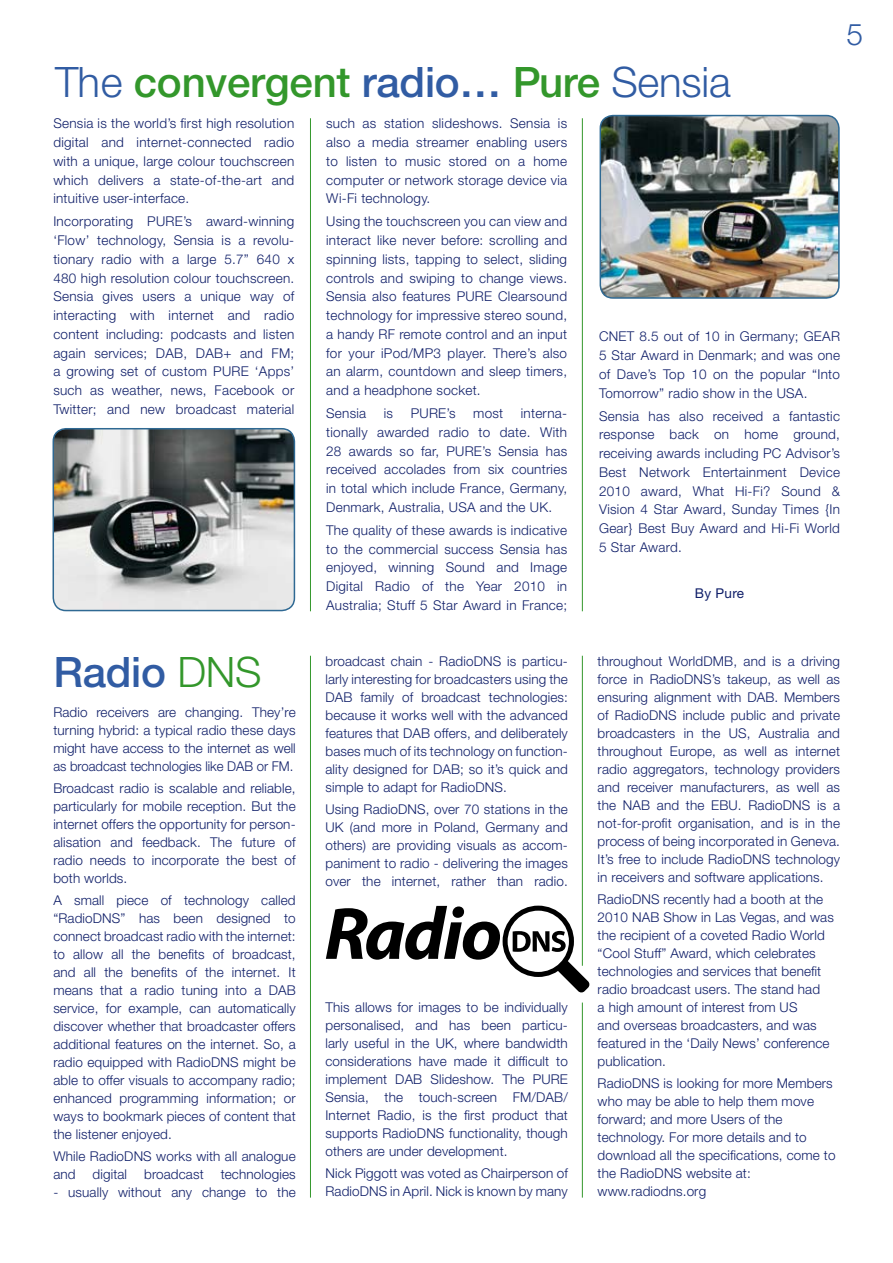
<style>
.page{position:relative;width:893px;height:1263px;background:#fff}
.page>*{position:absolute;margin:0;border:0;box-sizing:border-box;transform-origin:0 0}
.t1{font:500 42px "Helvetica Neue";letter-spacing:-.005em;color:#33972b}
.t2{font:500 42px "Helvetica Neue";letter-spacing:-.005em;color:#315ca3}
.t3{font:300 13.5px/18px "Helvetica Neue";letter-spacing:.01em;color:#101f69;text-align:justify}
.t4{font:13.5px "Helvetica Neue";letter-spacing:.02em;color:#101f69}
.s1{font-weight:300;color:#315ca3}
.s2{color:#315ca3}
.s3{font-weight:300;color:#33972b}
</style>
<div class="page">
<hr style="left:310px;top:118px;width:1px;height:493px;background:#33972b">
<hr style="left:582px;top:118px;width:1px;height:493px;background:#33972b">
<svg style="left:326px;top:906px;width:174px;height:54px"></svg>
<svg style="left:513px;top:931px;width:53px;height:21px"></svg>
<div style="left:503px;top:906px;width:71px;height:71px;border:5px solid #000;border-radius:50%"></div>
<svg style="left:557px;top:960px;width:32px;height:32px"></svg>
<img style="left:600px;top:116px;width:239px;height:182px;border-radius:13px">
<div style="left:600px;top:115px;width:240px;height:184px;border:2px solid #2f6993;border-radius:13px"></div>
<img style="left:53px;top:429px;width:241px;height:181px;border-radius:13px">
<div style="left:53px;top:428px;width:242px;height:183px;border:2px solid #2f6993;border-radius:13px"></div>
<hr style="left:310px;top:656px;width:1px;height:541px;background:#33972b">
<hr style="left:582px;top:656px;width:1px;height:310px;background:#33972b">
<hr style="left:582px;top:1002px;width:1px;height:195px;background:#33972b">
<h1 class="t1" style="left:55px;top:57px;width:677px"><span class="s1">The</span> convergent <span class="s2">radio…</span> Pure <span class="s1">Sensia</span></h1>
<p class="t3" style="left:53px;top:114px;width:242px;line-height:18.8px">Sensia is the world’s first high resolution digital and internet-connected radio with a unique, large colour touchscreen which delivers a state-of-the-art and intuitive user-interface.</p>
<p class="t3" style="left:53px;top:212px;width:242px;line-height:18.8px">Incorporating PURE’s award-winning ‘Flow’ technology, Sensia is a revolu&shy;tionary radio with a large 5.7” 640 x 480 high resolution colour touchscreen.<br>Sensia gives users a unique way of interacting with internet and radio content including: podcasts and listen again services; DAB, DAB+ and FM; a growing set of custom PURE ‘Apps’ such as weather, news, Facebook or Twitter; and new broadcast material</p>
<h1 class="t2" style="left:53px;top:646px;width:210px">Radio <span class="s3">DNS</span></h1>
<p class="t3" style="left:53px;top:702px;width:244px">Radio receivers are changing. They’re turning hybrid: a typical radio these days might have access to the internet as well as broadcast technologies like DAB or FM.</p>
<p class="t3" style="left:53px;top:779px;width:244px">Broadcast radio is scalable and reliable, particularly for mobile reception. But the internet offers the opportunity for person&shy;alisation and feedback. The future of radio needs to incorporate the best of both worlds.</p>
<p class="t3" style="left:53px;top:891px;width:244px">A small piece of technology called “RadioDNS” has been designed to connect broadcast radio with the internet: to allow all the benefits of broadcast, and all the benefits of the internet. It means that a radio tuning into a DAB service, for example, can automatically discover whether that broadcaster offers additional features on the internet. So, a radio equipped with RadioDNS might be able to offer visuals to accompany radio; enhanced programming information; or ways to bookmark pieces of content that the listener enjoyed.</p>
<p class="t3" style="left:53px;top:1147px;width:244px">While RadioDNS works with all analogue and</p>
<p class="t3" style="left:93px;top:1165px;width:36px">digital</p>
<p class="t3" style="left:144px;top:1165px;width:61px">broadcast</p>
<p class="t3" style="left:221px;top:1165px;width:77px">technologies</p>
<p class="t3" style="left:53px;top:1183px;width:244px">- usually without any change to the</p>
<p class="t3" style="left:326px;top:114px;width:242px;line-height:18.8px">such as station slideshows. Sensia is also a media streamer enabling users to listen to music stored on a home computer or network storage device via Wi-Fi technology.</p>
<p class="t3" style="left:326px;top:212px;width:242px;line-height:18.8px">Using the touchscreen you can view and interact like never before: scrolling and spinning lists, tapping to select, sliding controls and swiping to change views.<br>Sensia also features PURE Clearsound technology for impressive stereo sound, a handy RF remote control and an input for your iPod/MP3 player. There’s also an alarm, countdown and sleep timers, and a headphone socket.</p>
<p class="t3" style="left:326px;top:404px;width:42px">Sensia</p>
<p class="t3" style="left:384px;top:404px;width:11px">is</p>
<p class="t3" style="left:411px;top:404px;width:46px">PURE’s</p>
<p class="t3" style="left:473px;top:404px;width:32px">most</p>
<p class="t3" style="left:326px;top:404px;width:242px;line-height:18.8px;text-indent:195px">interna&shy;tionally awarded radio to date. With 28 awards so far, PURE’s Sensia has received accolades from six countries in total which include France, Germany, Denmark, Australia, USA and the UK.</p>
<p class="t3" style="left:326px;top:520px;width:242px;line-height:18.8px">The quality of these awards is indicative to the commercial success Sensia has enjoyed, winning Sound and Image Digital Radio of the Year 201 0 in Australia; Stuff 5 Star Award in France;</p>
<p class="t3" style="left:325px;top:652px;width:244px">broadcast chain - RadioDNS is particu&shy;larly interesting for broadcasters using the DAB family of broadcast technologies: because it works well with the advanced features that DAB offers, and deliberately bases much of its technology on function&shy;ality designed for DAB; so it’s quick and simple to adapt for RadioDNS.</p>
<p class="t3" style="left:325px;top:800px;width:244px">Using RadioDNS, over 70 stations in the UK (and more in Poland, Germany and others) are providing visuals as accom&shy;paniment to radio - delivering the images over the internet, rather than radio.</p>
<p class="t3" style="left:325px;top:998px;width:244px">This allows for images to be individually personalised, and has been particu&shy;larly useful in the UK, where bandwidth considerations have made it difficult to implement DAB Slideshow. The PURE Sensia, the touch-screen FM/DAB/ Internet Radio, is the first product that supports RadioDNS functionality, though others are under development.</p>
<p class="t3" style="left:325px;top:1164px;width:244px">Nick Piggott was voted as Chairperson of<br>RadioDNS in April. Nick is known by many</p>
<p class="t3" style="left:599px;top:327px;width:10px">CNET</p>
<p class="t3" style="left:639px;top:327px;width:175px">8.5 out of 1 0 in Germany; GEA</p>
<p class="t3" style="left:599px;top:327px;width:242px;line-height:18.8px;text-indent:232px">R 5 Star Award in Denmark; and was one of Dave’s Top 1 0 on the popular “Into Tomorrow” radio show in the USA.</p>
<p class="t3" style="left:599px;top:406px;width:242px;line-height:18.8px">Sensia has also received a fantastic response back on home ground, receiving awards including PC Advisor’s Best Network Entertainment Device 201 0 award, What Hi-Fi? Sound &amp; Vision 4 Star Award, Sunday Times {In Gear} Best Buy Award and Hi-Fi World 5 Star Award.</p>
<p class="t4" style="left:695px;top:585px;width:51px">By Pure</p>
<p class="t3" style="left:598px;top:652px;width:244px">throughout WorldDMB, and is a driving force in RadioDNS’s takeup, as well as ensuring alignment with DAB. Members of RadioDNS include public and private broadcasters in the US, Australia and throughout Europe, as well as internet radio aggregators, technology providers and receiver manufacturers, as well as the NAB and the EBU. RadioDNS is a not-for-profit organisation, and is in the process of being incorporated in Geneva.<br>It’s free to include RadioDNS technology in receivers and software applications.</p>
<p class="t3" style="left:598px;top:890px;width:238px;text-align:left">RadioDNS recently had a booth at the 201 0 NAB Show in Las Vegas, and was the recipient of a coveted Radio World “Cool Stuff” Award, which celebrates technologies and services that benefit radio broadcast users. The stand had<br>a high amount of interest from US<br>and overseas broadcasters, and was featured in the ‘Daily News’ conference publication.</p>
<p class="t3" style="left:598px;top:1074px;width:239px;text-align:left">RadioDNS is looking for more Members who may be able to help them move forward; and more Users of the technology. For more details and to download all the specifications, come to the RadioDNS website at: www.radiodns.org</p>
</div>
